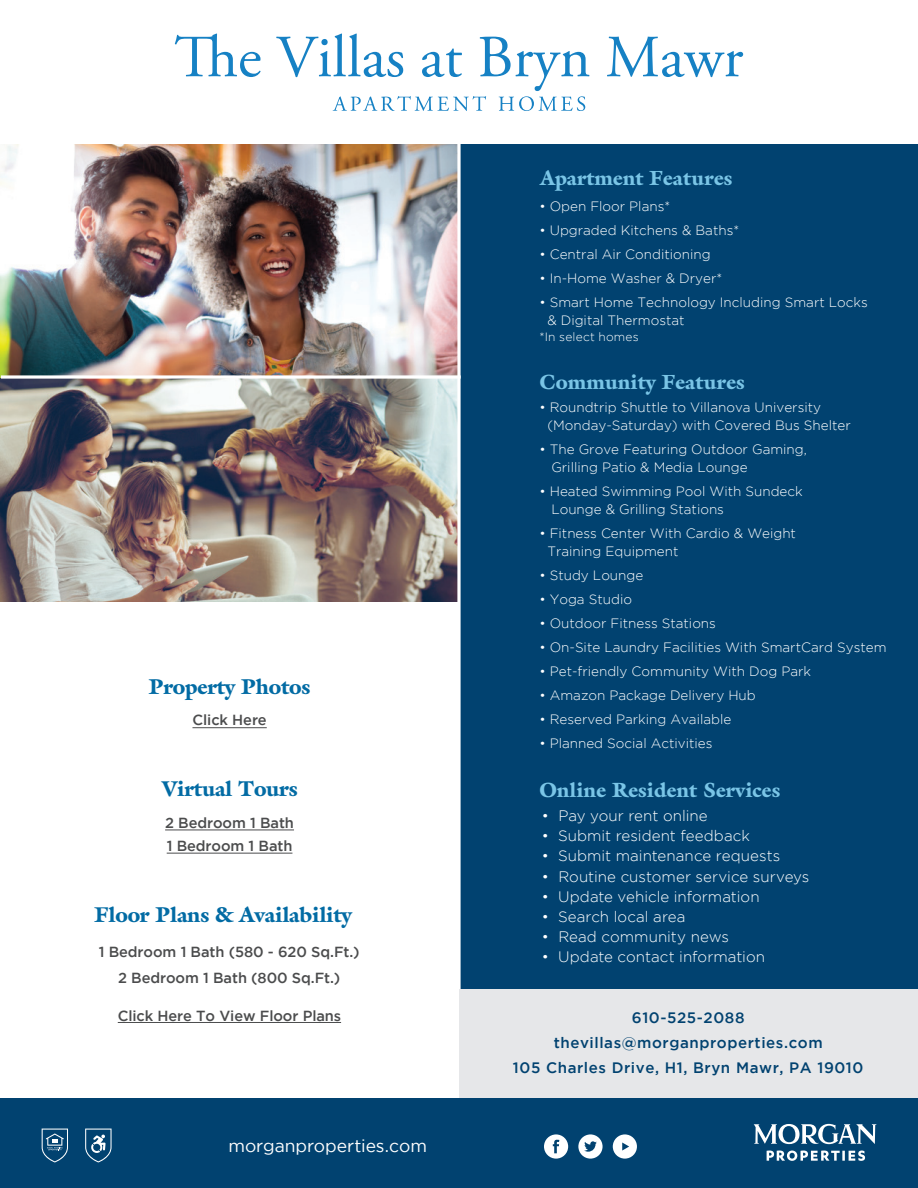
<style>
.page{position:relative;width:918px;height:1188px;background:#fff}
.page>*{position:absolute;margin:0;border:0;box-sizing:border-box;transform-origin:0 0}
.t1{font:900 21.15px "Galliard IT Cby BT";letter-spacing:-.01em;color:#026ba4}
.t2{font:900 20.1px "Galliard IT Cby BT";color:#7ac5e6}
.t3{font:17.55px "Gotham";color:#fff}
.t4{font:300 15.15px "Gotham";color:#fff}
.t5{font:500 15.15px/25.2px "Gotham";letter-spacing:.04em;color:#014270;text-align:center}
.t6{font:500 14.55px/23.2px "Gotham";letter-spacing:-.005em;color:#4b4c4d}
.t7{font:300 13.5px/18px "Gotham";color:#fff}
.t8{font:300 12px "Gotham";letter-spacing:.02em;color:#fff}
</style>
<div class="page">
<img style="left:1px;top:379px;width:456px;height:223px">
<img style="left:0;top:144px;width:457px;height:233px">
<div style="left:459px;top:123px;width:459px;height:1033px;background:#014270"></div>
<svg style="left:457px;top:144px;width:4px;height:845px;fill:#fcfcfc"></svg>
<div style="left:0;top:1097px;width:918px;height:91px;background:#014270"></div>
<div style="left:459px;top:989px;width:459px;height:108px;background:#e6e7e9"></div>
<div style="left:0;top:602px;width:459px;height:495px;background:#fff"></div>
<hr style="left:118px;top:1022px;width:223px;height:1px;background:#4b4c4d">
<div style="left:1px;top:0;width:917px;height:144px;background:#fff"></div>
<svg style="left:578px;top:1134px;width:25px;height:25px"></svg>
<svg style="left:175px;top:34px;width:86px;height:43px"></svg>
<svg style="left:607px;top:37px;width:136px;height:40px"></svg>
<svg style="left:276px;top:34px;width:314px;height:77px"></svg>
<svg style="left:1px;top:375px;width:460px;height:4px"></svg>
<svg style="left:42px;top:1129px;width:26px;height:33px"></svg>
<svg style="left:85px;top:1129px;width:27px;height:33px"></svg>
<svg style="left:544px;top:1134px;width:24px;height:25px"></svg>
<svg style="left:613px;top:1134px;width:24px;height:25px"></svg>
<svg style="left:767px;top:1151px;width:98px;height:10px"></svg>
<svg style="left:754px;top:1124px;width:122px;height:20px"></svg>
<hr style="left:192px;top:727px;width:75px;height:1px;background:#4b4c4d">
<hr style="left:165px;top:830px;width:129px;height:1px;background:#4b4c4d">
<hr style="left:167px;top:853px;width:125px;height:1px;background:#4b4c4d">
<p class="t1" style="left:149px;top:673px;width:163px">Property Photos</p>
<p class="t6" style="left:192px;top:708px;width:76px">Click Here</p>
<p class="t1" style="left:161px;top:775px;width:138px">Virtual Tours</p>
<p class="t6" style="left:165px;top:811px;width:130px">2 Bedroom 1 Bath<br>1 Bedroom 1 Bath</p>
<h1 class="t1" style="left:94px;top:901px;width:259px">Floor Plans &amp; Availability</h1>
<p class="t6" style="left:99px;top:938px;width:262px;line-height:26.2px;text-align:center">1 Bedroom 1 Bath (580 - 620 Sq.Ft.)<br>2 Bedroom 1 Bath (800 Sq.Ft.)</p>
<p class="t6" style="left:118px;top:1004px;width:225px">Click Here To View Floor Plans</p>
<p class="t3" style="left:228px;top:1136px;width:200px">morganproperties.com</p>
<h2 class="t2" style="left:540px;top:165px;width:194px">Apartment Features</h2>
<p class="t7" style="left:539px;top:197px;width:132px">• Open Floor Plans*</p>
<p class="t7" style="left:539px;top:221px;width:201px">• Upgraded Kitchens &amp; Baths*</p>
<p class="t7" style="left:539px;top:245px;width:173px">• Central Air Conditioning</p>
<p class="t7" style="left:539px;top:269px;width:184px">• In-Home Washer &amp; Dryer*</p>
<p class="t7" style="left:539px;top:293px;width:330px">• Smart Home Technology Including Smart Locks</p>
<p class="t7" style="left:547px;top:311px;width:139px">&amp; Digital Thermostat</p>
<p class="t8" style="left:539px;top:330px;width:101px">*In select homes</p>
<h2 class="t2" style="left:539px;top:369px;width:207px">Community Features</h2>
<p class="t7" style="left:547px;top:398px;width:305px;text-indent:-8px">• Roundtrip Shuttle to Villanova University (Monday-Saturday) with Covered Bus Shelter</p>
<p class="t7" style="left:551px;top:440px;width:257px;text-indent:-12px">• The Grove Featuring Outdoor Gaming,<br>Grilling Patio &amp; Media Lounge</p>
<p class="t7" style="left:551px;top:482px;width:253px;text-indent:-12px">• Heated Swimming Pool With Sundeck<br>Lounge &amp; Grilling Stations</p>
<p class="t7" style="left:547px;top:524px;width:250px;text-indent:-8px">• Fitness Center With Cardio &amp; Weight<br>Training Equipment</p>
<p class="t7" style="left:539px;top:566px;width:105px">• Study Lounge</p>
<p class="t7" style="left:539px;top:590px;width:94px">• Yoga Studio</p>
<p class="t7" style="left:539px;top:614px;width:178px">• Outdoor Fitness Stations</p>
<p class="t7" style="left:539px;top:638px;width:349px">• On-Site Laundry Facilities With SmartCard System</p>
<p class="t7" style="left:539px;top:662px;width:273px">• Pet-friendly Community With Dog Park</p>
<p class="t7" style="left:539px;top:686px;width:218px">• Amazon Package Delivery Hub</p>
<p class="t7" style="left:539px;top:710px;width:193px">• Reserved Parking Available</p>
<p class="t7" style="left:539px;top:734px;width:175px">• Planned Social Activities</p>
<h2 class="t2" style="left:539px;top:777px;width:242px">Online Resident Services</h2>
<p class="t4" style="left:542px;top:808px;width:167px">• Pay your rent online</p>
<p class="t4" style="left:542px;top:828px;width:210px">• Submit resident feedback</p>
<p class="t4" style="left:542px;top:848px;width:240px">• Submit maintenance requests</p>
<p class="t4" style="left:542px;top:868px;width:269px">• Routine customer service surveys</p>
<p class="t4" style="left:542px;top:888px;width:219px">• Update vehicle information</p>
<p class="t4" style="left:542px;top:908px;width:145px">• Search local area</p>
<p class="t4" style="left:542px;top:929px;width:189px">• Read community news</p>
<p class="t4" style="left:542px;top:949px;width:225px">• Update contact information</p>
<p class="t5" style="left:513px;top:1005px;width:352px">610-525-2088 thevillas@morganproperties.com<br>105 Charles Drive, H1, Bryn Mawr, PA 19010</p>
</div>
